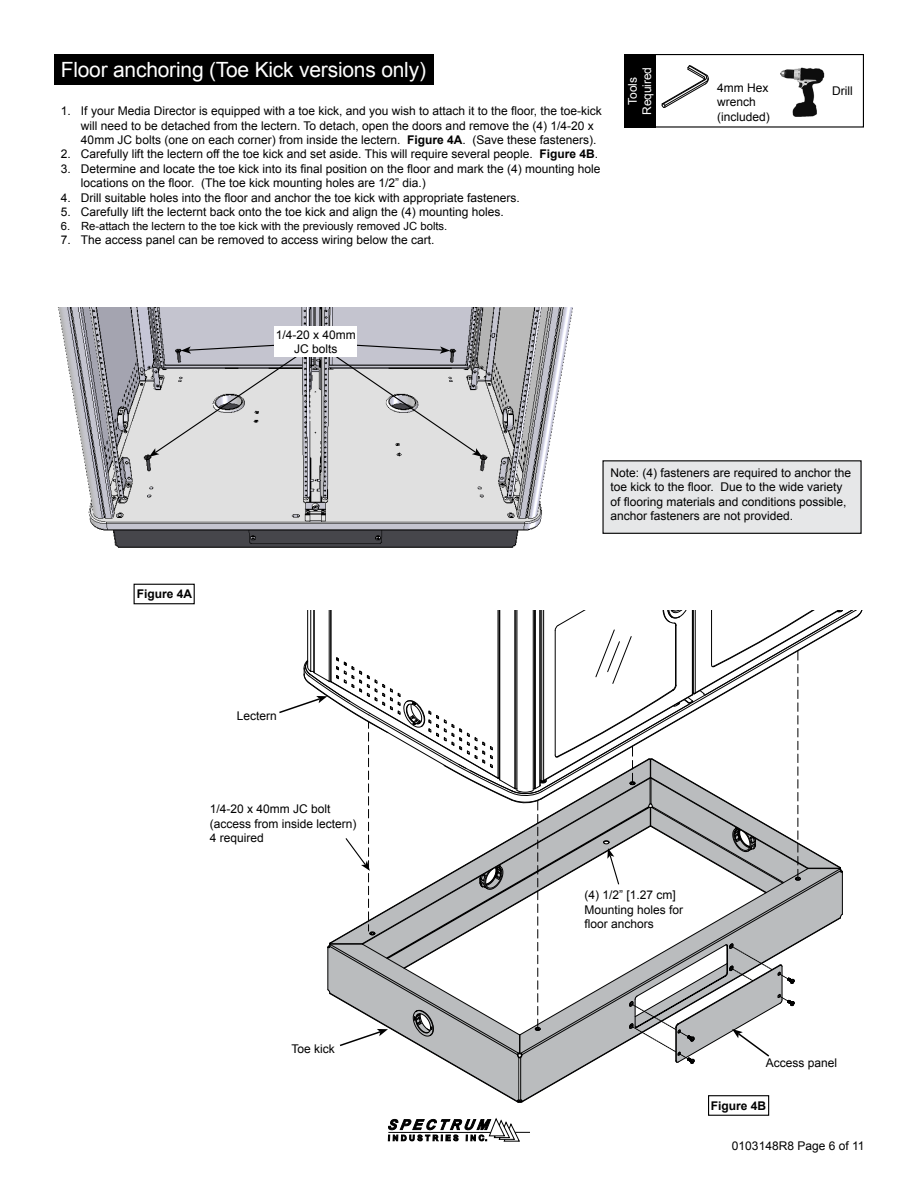
<style>
.page{position:relative;width:918px;height:1188px;background:#fff}
.page>*{position:absolute;margin:0;border:0;box-sizing:border-box;transform-origin:0 0}
.t1{font:21px "Arial";letter-spacing:-.01em;color:#fff}
.t2{font:12px/14.4px "Arial";color:#000}
.t3{font:700 12px "Arial";color:#000}
.t4{font:12px/14.4px "Arial";letter-spacing:-.01em;color:#fff;text-align:center}
.t5{font:11.25px "Arial";color:#000}
.s1{font-weight:700}
</style>
<div class="page">
<img style="left:57px;top:307px;width:516px;height:241px">
<svg style="left:388px;top:1117px;width:142px;height:25px"></svg>
<div style="left:655px;top:54px;width:209px;height:74px;background:#fff;border:1px solid #000"></div>
<div style="left:54px;top:54px;width:379px;height:30px;background:#000"></div>
<svg style="left:59px;top:84px;width:369px;height:1px"></svg>
<div style="left:708px;top:1095px;width:61px;height:21px;border:1px solid #000"></div>
<div style="left:603px;top:461px;width:258px;height:72px;background:#e6e7e8"></div>
<div style="left:602px;top:460px;width:260px;height:74px;border:1px solid #000"></div>
<div style="left:624px;top:54px;width:32px;height:74px;background:#000"></div>
<svg style="left:656px;top:65px;width:53px;height:55px"></svg>
<img style="left:780px;top:67px;width:44px;height:50px">
<div style="left:134px;top:584px;width:61px;height:20px;border:1px solid #000"></div>
<svg style="left:149px;top:341px;width:333px;height:116px;background:#cbcbcd"></svg>
<div style="left:275px;top:326px;width:82px;height:30px;background:#fff"></div>
<svg style="left:279px;top:611px;width:583px;height:493px"></svg>
<h1 class="t1" style="left:61px;top:56px;width:367px">Floor anchoring (Toe Kick versions only)</h1>
<p class="t2" style="left:81px;top:104px;width:522px;text-indent:-20px">1. If your Media Director is equipped with a toe kick, and you wish to attach it to the floor, the toe-kick will need to be detached from the lectern. To detach, open the doors and remove the (4) 1/4-20 x<br>40mm JC bolts (one on each corner) from inside the lectern. <span class="s1">Figure 4A</span>. (Save these fasteners).</p>
<p class="t2" style="left:61px;top:147px;width:539px">2. Carefully lift the lectern off the toe kick and set aside. This will require several people. <span class="s1">Figure 4B</span>.</p>
<p class="t2" style="left:81px;top:162px;width:521px;text-indent:-20px">3. Determine and locate the toe kick into its final position on the floor and mark the (4) mounting hole locations on the floor. (The toe kick mounting holes are 1/2” dia.)</p>
<p class="t2" style="left:61px;top:190px;width:461px">4. Drill suitable holes into the floor and anchor the toe kick with appropriate fasteners.</p>
<p class="t2" style="left:61px;top:205px;width:445px">5. Carefully lift the lecternt back onto the toe kick and align the (4) mounting holes.</p>
<p class="t5" style="left:61px;top:218px;width:388px">6. Re-attach the lectern to the toe kick with the previously removed JC bolts.</p>
<p class="t2" style="left:61px;top:233px;width:375px">7. The access panel can be removed to access wiring below the cart.</p>
<p class="t4" style="left:626px;top:115px;width:49px;rotate:-90deg">Tools<br>Required</p>
<p class="t2" style="left:276px;top:327px;width:82px;text-align:center">1/4-20 x 40mm<br>JC bolts</p>
<p class="t2" style="left:717px;top:81px;width:54px">4mm Hex wrench (included)</p>
<p class="t2" style="left:832px;top:83px;width:22px">Drill</p>
<p class="t3" style="left:137px;top:586px;width:57px">Figure 4A</p>
<p class="t2" style="left:237px;top:709px;width:42px">Lectern</p>
<p class="t2" style="left:210px;top:802px;width:148px">1/4-20 x 40mm JC bolt (access from inside lectern)<br>4 required</p>
<p class="t2" style="left:610px;top:466px;width:242px">Note: (4) fasteners are required to anchor the toe kick to the floor. Due to the wide variety of flooring materials and conditions possible, anchor fasteners are not provided.</p>
<p class="t2" style="left:292px;top:1042px;width:45px">Toe kick</p>
<p class="t2" style="left:584px;top:888px;width:100px">(4) 1/2” [1.27 cm]<br>Mounting holes for floor anchors</p>
<p class="t2" style="left:766px;top:1056px;width:73px">Access panel</p>
<p class="t3" style="left:711px;top:1098px;width:57px">Figure 4B</p>
<p class="t2" style="left:732px;top:1139px;width:134px">0103148R8 Page 6 of 11</p>
</div>
